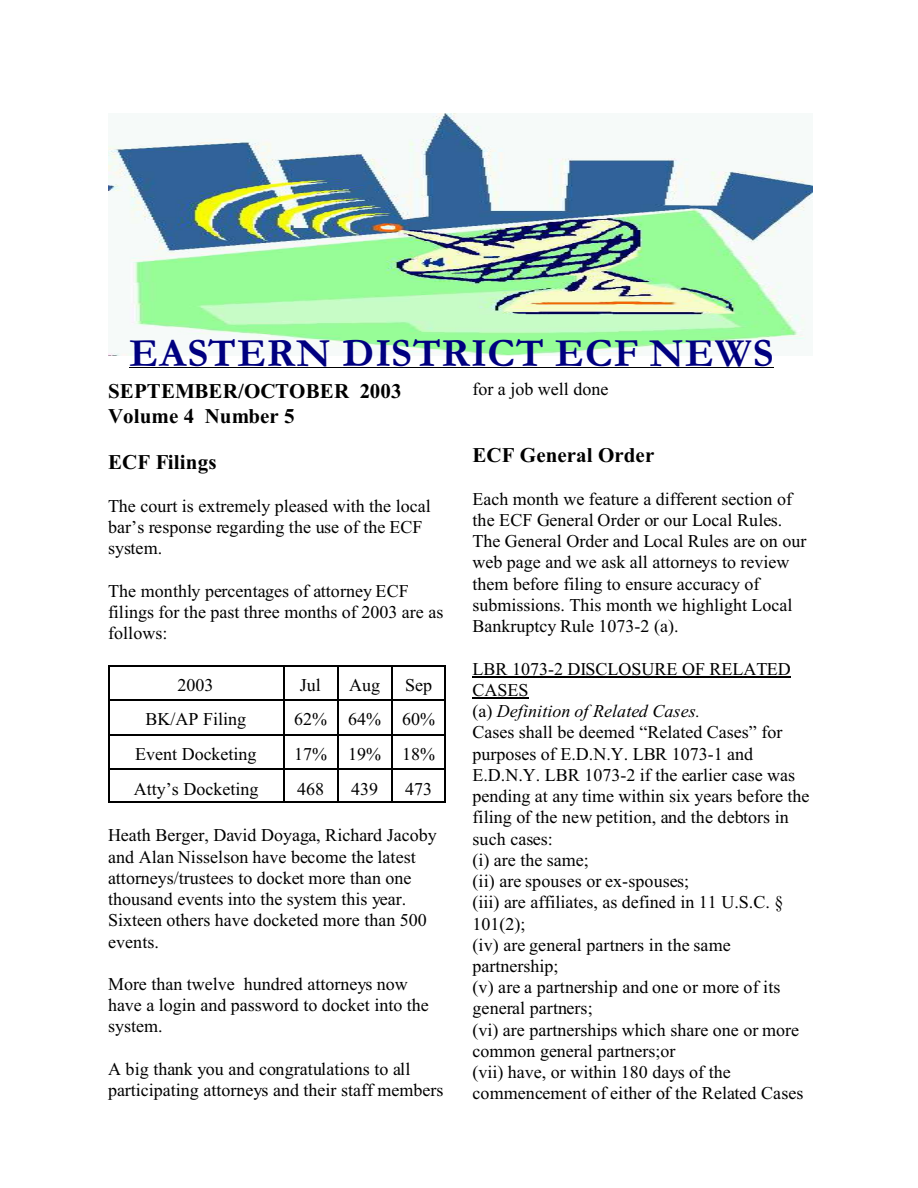
<style>
.page{position:relative;width:918px;height:1188px;background:#fff}
.page>*{position:absolute;margin:0;border:0;box-sizing:border-box;transform-origin:0 0}
.t1{font:700 40.5px "Garamond";letter-spacing:.035em;color:#000080}
.t2{font:700 21px/24.9px "Times New Roman";letter-spacing:.005em;color:#000}
.t3{font:18px/21.3px "Times New Roman";color:#000}
.s1{font-style:italic}
</style>
<div class="page">
<hr style="left:108px;top:665px;width:1px;height:34px;background:#000">
<hr style="left:108px;top:665px;width:175px;height:1px;background:#000">
<hr style="left:284px;top:665px;width:1px;height:34px;background:#000">
<hr style="left:284px;top:665px;width:53px;height:1px;background:#000">
<hr style="left:338px;top:665px;width:1px;height:34px;background:#000">
<hr style="left:338px;top:665px;width:53px;height:1px;background:#000">
<hr style="left:392px;top:665px;width:1px;height:34px;background:#000">
<hr style="left:444px;top:665px;width:1px;height:34px;background:#000">
<hr style="left:392px;top:665px;width:53px;height:1px;background:#000">
<hr style="left:108px;top:699px;width:1px;height:35px;background:#000">
<hr style="left:108px;top:699px;width:175px;height:2px;background:#000">
<hr style="left:284px;top:699px;width:1px;height:35px;background:#000">
<hr style="left:284px;top:699px;width:53px;height:2px;background:#000">
<hr style="left:338px;top:699px;width:1px;height:35px;background:#000">
<hr style="left:338px;top:699px;width:53px;height:2px;background:#000">
<hr style="left:392px;top:699px;width:1px;height:35px;background:#000">
<hr style="left:444px;top:699px;width:1px;height:35px;background:#000">
<hr style="left:392px;top:699px;width:53px;height:2px;background:#000">
<hr style="left:108px;top:734px;width:1px;height:34px;background:#000">
<hr style="left:108px;top:734px;width:175px;height:1px;background:#000">
<hr style="left:284px;top:734px;width:1px;height:34px;background:#000">
<hr style="left:284px;top:734px;width:53px;height:1px;background:#000">
<hr style="left:338px;top:734px;width:1px;height:34px;background:#000">
<hr style="left:338px;top:734px;width:53px;height:1px;background:#000">
<hr style="left:392px;top:734px;width:1px;height:34px;background:#000">
<hr style="left:444px;top:734px;width:1px;height:34px;background:#000">
<hr style="left:392px;top:734px;width:53px;height:1px;background:#000">
<hr style="left:108px;top:769px;width:1px;height:34px;background:#000">
<hr style="left:108px;top:769px;width:175px;height:1px;background:#000">
<hr style="left:108px;top:802px;width:175px;height:1px;background:#000">
<hr style="left:284px;top:769px;width:1px;height:34px;background:#000">
<hr style="left:284px;top:769px;width:53px;height:1px;background:#000">
<hr style="left:284px;top:802px;width:53px;height:1px;background:#000">
<hr style="left:338px;top:769px;width:1px;height:34px;background:#000">
<hr style="left:338px;top:769px;width:53px;height:1px;background:#000">
<hr style="left:338px;top:802px;width:53px;height:1px;background:#000">
<hr style="left:392px;top:769px;width:1px;height:34px;background:#000">
<hr style="left:444px;top:769px;width:1px;height:34px;background:#000">
<hr style="left:392px;top:769px;width:53px;height:1px;background:#000">
<hr style="left:392px;top:802px;width:53px;height:1px;background:#000">
<img style="left:109px;top:114px;width:703px;height:241px">
<hr style="left:472px;top:676px;width:319px;height:1px;background:#000">
<hr style="left:472px;top:698px;width:57px;height:1px;background:#000">
<hr style="left:130px;top:367px;width:644px;height:1px;background:#000">
<h1 class="t1" style="left:130px;top:339px;width:645px">EASTERN DISTRICT ECF NEWS</h1>
<p class="t2" style="left:108px;top:381px;width:295px">SEPTEMBER/OCTOBER 2003<br>Volume 4 Number 5</p>
<p class="t2" style="left:108px;top:452px;width:110px">ECF Filings</p>
<p class="t3" style="left:108px;top:497px;width:324px">The court is extremely pleased with the local bar’s response regarding the use of the ECF system.</p>
<p class="t3" style="left:108px;top:582px;width:337px">The monthly percentages of attorney ECF filings for the past three months of 2003 are as follows:</p>
<p class="t3" style="left:178px;top:676px;width:37px">2003</p>
<p class="t3" style="left:300px;top:676px;width:23px">Jul</p>
<p class="t3" style="left:349px;top:676px;width:32px">Aug</p>
<p class="t3" style="left:405px;top:676px;width:28px">Sep</p>
<p class="t3" style="left:146px;top:710px;width:102px">BK/AP Filing</p>
<p class="t3" style="left:294px;top:710px;width:142px">62% 64% 60%</p>
<p class="t3" style="left:135px;top:745px;width:123px">Event Docketing</p>
<p class="t3" style="left:294px;top:745px;width:142px">17% 19% 18%</p>
<p class="t3" style="left:134px;top:780px;width:126px">Atty’s Docketing</p>
<p class="t3" style="left:297px;top:780px;width:28px">468</p>
<p class="t3" style="left:351px;top:780px;width:28px">439</p>
<p class="t3" style="left:405px;top:780px;width:28px">473</p>
<p class="t3" style="left:108px;top:826px;width:330px">Heath Berger, David Doyaga, Richard Jacoby and Alan Nisselson have become the latest attorneys/trustees to docket more than one thousand events into the system this year.<br>Sixteen others have docketed more than 500 events.</p>
<p class="t3" style="left:108px;top:975px;width:322px">More than twelve hundred attorneys now have a login and password to docket into the system.</p>
<p class="t3" style="left:108px;top:1060px;width:337px">A big thank you and congratulations to all participating attorneys and their staff members</p>
<p class="t3" style="left:472px;top:380px;width:137px">for a job well done</p>
<p class="t2" style="left:472px;top:445px;width:183px">ECF General Order</p>
<p class="t3" style="left:472px;top:490px;width:335px">Each month we feature a different section of the ECF General Order or our Local Rules.<br>The General Order and Local Rules are on our web page and we ask all attorneys to review them before filing to ensure accuracy of submissions. This month we highlight Local Bankruptcy Rule 1073-2 (a).</p>
<p class="t3" style="left:472px;top:660px;width:339px">LBR 1073-2 DISCLOSURE OF RELATED<br>CASES<br>(a) <span class="s1">Definition of Related Cases.<br></span>Cases shall be deemed “Related Cases” for purposes of E.D.N.Y. LBR 1073-1 and<br>E.D.N.Y. LBR 1073-2 if the earlier case was pending at any time within six years before the filing of the new petition, and the debtors in such cases:<br>(i) are the same;<br>(ii) are spouses or ex-spouses;<br>(iii) are affiliates, as defined in 11 U.S.C. §<br>101(2);<br>(iv) are general partners in the same partnership;<br>(v) are a partnership and one or more of its general partners;<br>(vi) are partnerships which share one or more common general partners;or<br>(vii) have, or within 180 days of the commencement of either of the Related Cases</p>
</div>
